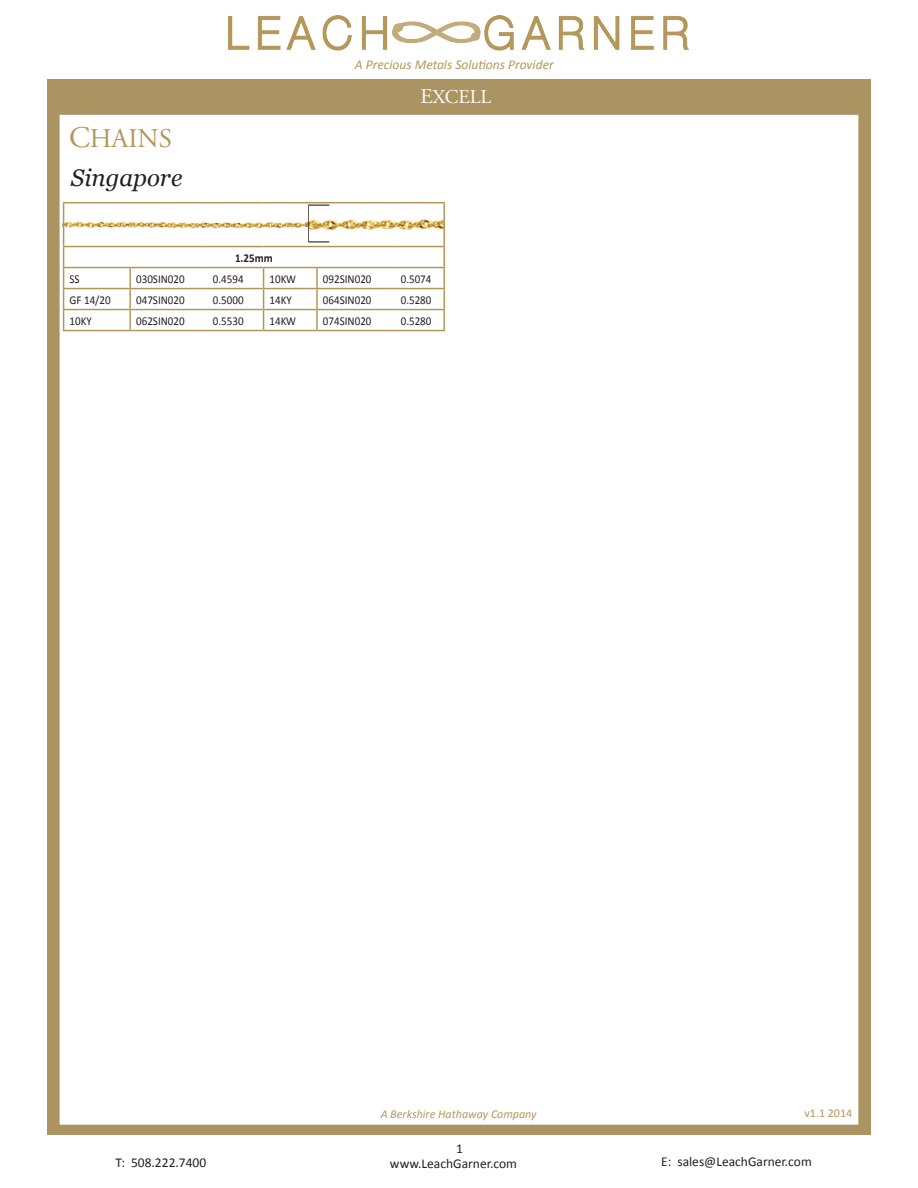
<style>
.page{position:relative;width:918px;height:1188px;background:#fff}
.page>*{position:absolute;margin:0;border:0;box-sizing:border-box;transform-origin:0 0}
.H1_Category_heading{font:27px "Adobe Garamond Pro";color:#b39759}
.t1{font:italic 24px "Georgia";color:#231f20}
.t2{font:19.5px "Adobe Garamond Pro";color:#fff}
.t3{font:13.5px "Calibri";color:#231f20}
.t4{font:italic 13.5px "Calibri";color:#b39759}
.marketing_category{font:12px "Calibri";color:#231f20;scale:.92 1}
.t5{font:italic 12px "Calibri";color:#b39759}
.t6{font:12px "Calibri";color:#b39759}
.marketing_category-2{font:700 12px "Calibri";color:#231f20;scale:.92 1}
.s1{font-size:30px}
.s2{font-size:21px}
</style>
<div class="page">
<img style="left:47px;top:79px;width:824px;height:1055px">
<img style="left:229px;top:16px;width:460px;height:34px">
<img style="left:64px;top:203px;width:379px;height:43px">
<hr style="left:443px;top:203px;width:2px;height:43px;background:#b39759">
<hr style="left:443px;top:247px;width:2px;height:20px;background:#b39759">
<hr style="left:63px;top:202px;width:67px;height:1px;background:#b39759">
<hr style="left:63px;top:203px;width:1px;height:43px;background:#b39759">
<hr style="left:130px;top:202px;width:77px;height:1px;background:#b39759">
<hr style="left:207px;top:202px;width:57px;height:1px;background:#b39759">
<hr style="left:264px;top:202px;width:53px;height:1px;background:#b39759">
<hr style="left:317px;top:202px;width:78px;height:1px;background:#b39759">
<hr style="left:395px;top:202px;width:50px;height:1px;background:#b39759">
<hr style="left:63px;top:246px;width:67px;height:1px;background:#b39759">
<hr style="left:130px;top:246px;width:77px;height:1px;background:#b39759">
<hr style="left:207px;top:246px;width:57px;height:1px;background:#b39759">
<hr style="left:264px;top:246px;width:53px;height:1px;background:#b39759">
<hr style="left:317px;top:246px;width:78px;height:1px;background:#b39759">
<hr style="left:395px;top:246px;width:50px;height:1px;background:#b39759">
<hr style="left:63px;top:267px;width:67px;height:1px;background:#b39759">
<hr style="left:130px;top:267px;width:77px;height:1px;background:#b39759">
<hr style="left:129px;top:268px;width:2px;height:20px;background:#b39759">
<hr style="left:207px;top:267px;width:57px;height:1px;background:#b39759">
<hr style="left:264px;top:267px;width:53px;height:1px;background:#b39759">
<hr style="left:317px;top:267px;width:78px;height:1px;background:#b39759">
<hr style="left:316px;top:268px;width:2px;height:20px;background:#b39759">
<hr style="left:395px;top:267px;width:50px;height:1px;background:#b39759">
<hr style="left:443px;top:268px;width:2px;height:20px;background:#b39759">
<hr style="left:63px;top:288px;width:67px;height:1px;background:#b39759">
<hr style="left:130px;top:288px;width:77px;height:1px;background:#b39759">
<hr style="left:129px;top:289px;width:2px;height:20px;background:#b39759">
<hr style="left:207px;top:288px;width:57px;height:1px;background:#b39759">
<hr style="left:264px;top:288px;width:53px;height:1px;background:#b39759">
<hr style="left:317px;top:288px;width:78px;height:1px;background:#b39759">
<hr style="left:316px;top:289px;width:2px;height:20px;background:#b39759">
<hr style="left:395px;top:288px;width:50px;height:1px;background:#b39759">
<hr style="left:443px;top:289px;width:2px;height:20px;background:#b39759">
<hr style="left:63px;top:309px;width:67px;height:1px;background:#b39759">
<svg style="left:63px;top:247px;width:1px;height:83px"></svg>
<hr style="left:130px;top:309px;width:77px;height:1px;background:#b39759">
<hr style="left:129px;top:310px;width:2px;height:20px;background:#b39759">
<hr style="left:207px;top:309px;width:57px;height:1px;background:#b39759">
<hr style="left:264px;top:309px;width:53px;height:1px;background:#b39759">
<svg style="left:263px;top:268px;width:1px;height:62px"></svg>
<hr style="left:317px;top:309px;width:78px;height:1px;background:#b39759">
<hr style="left:316px;top:310px;width:2px;height:20px;background:#b39759">
<hr style="left:395px;top:309px;width:50px;height:1px;background:#b39759">
<hr style="left:443px;top:310px;width:2px;height:20px;background:#b39759">
<hr style="left:63px;top:330px;width:67px;height:1px;background:#b39759">
<hr style="left:130px;top:330px;width:77px;height:1px;background:#b39759">
<hr style="left:207px;top:330px;width:57px;height:1px;background:#b39759">
<hr style="left:264px;top:330px;width:53px;height:1px;background:#b39759">
<hr style="left:317px;top:330px;width:78px;height:1px;background:#b39759">
<hr style="left:395px;top:330px;width:50px;height:1px;background:#b39759">
<p class="t4" style="left:355px;top:55px;width:200px">A Precious Metals Solutions Provider</p>
<p class="H1_Category_heading" style="left:69px;top:122px;width:104px"><span class="s1">C</span>HAINS</p>
<p class="t1" style="left:71px;top:162px;width:113px">Singapore</p>
<p class="marketing_category-2" style="left:235px;top:250px;width:42px">1.25mm</p>
<h3 class="t2" style="left:421px;top:86px;width:72px"><span class="s2">E</span>XCELL</h3>
<p class="marketing_category" style="left:70px;top:271px;width:13px">SS</p>
<p class="marketing_category" style="left:136px;top:271px;width:54px">030SIN020</p>
<p class="marketing_category" style="left:213px;top:271px;width:35px">0.4594</p>
<p class="marketing_category" style="left:270px;top:271px;width:30px">10KW</p>
<p class="marketing_category" style="left:323px;top:271px;width:54px">092SIN020</p>
<p class="marketing_category" style="left:401px;top:271px;width:35px">0.5074</p>
<p class="marketing_category" style="left:70px;top:292px;width:46px">GF 14/20</p>
<p class="marketing_category" style="left:136px;top:292px;width:54px">047SIN020</p>
<p class="marketing_category" style="left:213px;top:292px;width:35px">0.5000</p>
<p class="marketing_category" style="left:270px;top:292px;width:26px">14KY</p>
<p class="marketing_category" style="left:323px;top:292px;width:54px">064SIN020</p>
<p class="marketing_category" style="left:401px;top:292px;width:35px">0.5280</p>
<p class="marketing_category" style="left:70px;top:313px;width:26px">10KY</p>
<p class="marketing_category" style="left:136px;top:313px;width:54px">062SIN020</p>
<p class="marketing_category" style="left:213px;top:313px;width:35px">0.5530</p>
<p class="marketing_category" style="left:270px;top:313px;width:30px">14KW</p>
<p class="marketing_category" style="left:323px;top:313px;width:54px">074SIN020</p>
<p class="marketing_category" style="left:401px;top:313px;width:35px">0.5280</p>
<p class="t5" style="left:381px;top:1105px;width:157px">A Berkshire Hathaway Company</p>
<p class="t6" style="left:805px;top:1106px;width:49px">v1.1 2014</p>
<p class="t3" style="left:116px;top:1154px;width:92px">T: 508.222.7400</p>
<p class="t3" style="left:456px;top:1140px;width:8px">1</p>
<p class="t3" style="left:390px;top:1155px;width:129px">www.LeachGarner.com</p>
<p class="t3" style="left:661px;top:1153px;width:152px">E: sales@LeachGarner.com</p>
</div>
